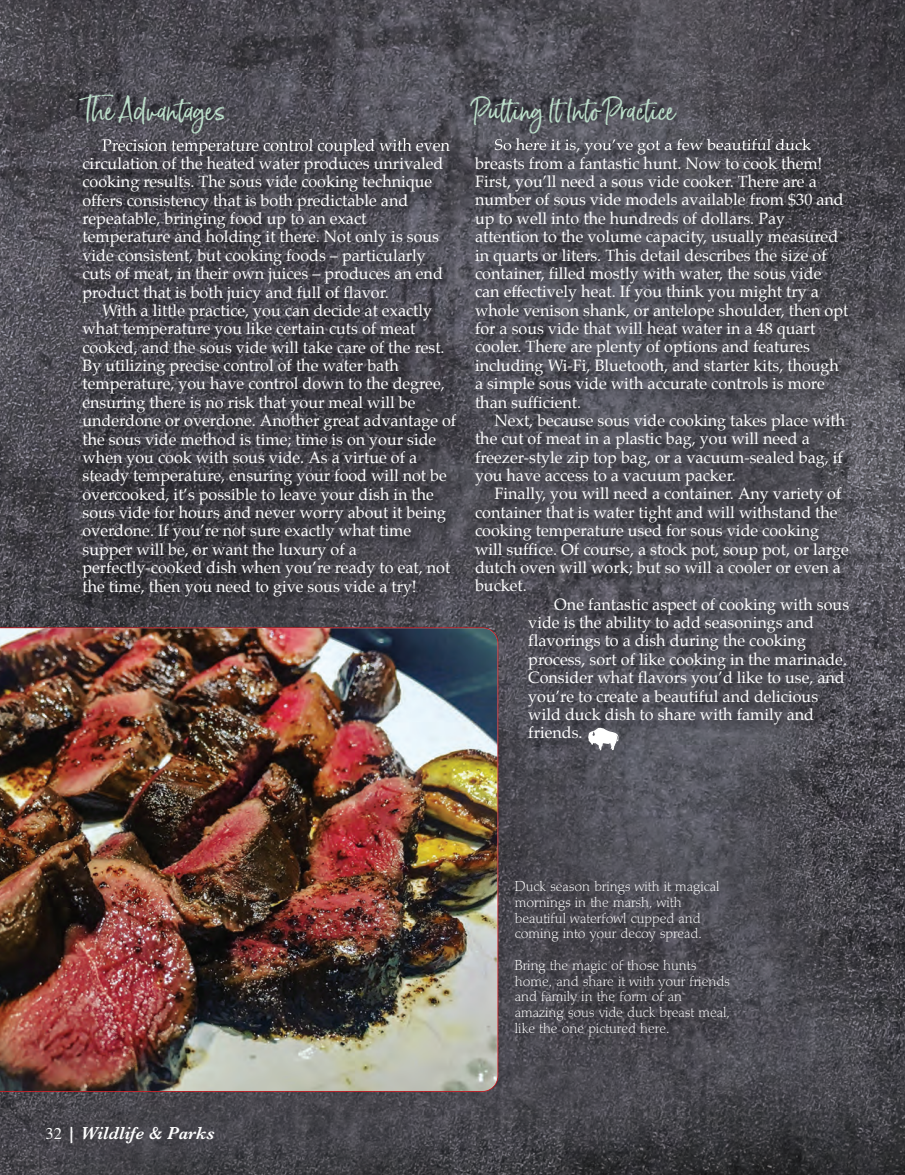
<style>
.page{position:relative;width:905px;height:1175px;background:#fff}
.page>*{position:absolute;margin:0;border:0;box-sizing:border-box;transform-origin:0 0}
.t1{font:27px "Born Ready Upright";color:#bee1cc}
.t2{font:italic 600 18px "Baskerville";color:#fff}
.t3{font:16.2px "Palatino";color:#fff}
.t4{font:15px/15.8px "Palton Light DTC";color:#fff}
.s1{font-family:"Times";font-weight:400;font-style:normal;font-size:16.5px}
</style>
<div class="page">
<img style="left:0;top:0;width:904px;height:1174px">
<img style="left:900px;top:37px;width:4px;height:1072px">
<img style="left:58px;top:74px;width:828px;height:1039px">
<img style="left:61px;top:72px;width:811px;height:75px">
<img style="left:102px;top:139px;width:33px;height:8px">
<svg style="left:588px;top:727px;width:30px;height:23px"></svg>
<img style="left:495px;top:138px;width:37px;height:9px">
<img style="left:0;top:627px;width:498px;height:464px">
<p class="t1" style="left:82px;top:93px;width:145px">The Advantages</p>
<p class="t1" style="left:473px;top:93px;width:205px">Putting It Into Practice</p>
<p class="t3" style="left:102px;top:137px;width:349px">Precision temperature control coupled with even</p>
<p class="t3" style="left:82px;top:156px;width:362px">circulation of the heated water produces unrivaled</p>
<p class="t3" style="left:82px;top:174px;width:351px">cooking results. The sous vide cooking technique</p>
<p class="t3" style="left:82px;top:192px;width:327px">offers consistency that is both predictable and</p>
<p class="t3" style="left:82px;top:211px;width:285px">repeatable, bringing food up to an exact</p>
<p class="t3" style="left:82px;top:229px;width:358px">temperature and holding it there. Not only is sous</p>
<p class="t3" style="left:82px;top:247px;width:345px">vide consistent, but cooking foods – particularly</p>
<p class="t3" style="left:82px;top:266px;width:362px">cuts of meat, in their own juices – produces an end</p>
<p class="t3" style="left:82px;top:284px;width:308px">product that is both juicy and full of flavor.</p>
<p class="t3" style="left:102px;top:302px;width:331px">With a little practice, you can decide at exactly</p>
<p class="t3" style="left:82px;top:321px;width:334px">what temperature you like certain cuts of meat</p>
<p class="t3" style="left:82px;top:339px;width:363px">cooked, and the sous vide will take care of the rest.</p>
<p class="t3" style="left:82px;top:358px;width:318px">By utilizing precise control of the water bath</p>
<p class="t3" style="left:82px;top:376px;width:364px">temperature, you have control down to the degree,</p>
<p class="t3" style="left:82px;top:394px;width:334px">ensuring there is no risk that your meal will be</p>
<p class="t3" style="left:82px;top:413px;width:375px">underdone or overdone. Another great advantage of</p>
<p class="t3" style="left:82px;top:431px;width:355px">the sous vide method is time; time is on your side</p>
<p class="t3" style="left:82px;top:449px;width:336px">when you cook with sous vide. As a virtue of a</p>
<p class="t3" style="left:82px;top:468px;width:366px">steady temperature, ensuring your food will not be</p>
<p class="t3" style="left:82px;top:486px;width:353px">overcooked, it’s possible to leave your dish in the</p>
<p class="t3" style="left:82px;top:504px;width:365px">sous vide for hours and never worry about it being</p>
<p class="t3" style="left:82px;top:523px;width:330px">overdone. If you’re not sure exactly what time</p>
<p class="t3" style="left:82px;top:541px;width:276px">supper will be, or want the luxury of a</p>
<p class="t3" style="left:82px;top:560px;width:369px">perfectly-cooked dish when you’re ready to eat, not</p>
<p class="t3" style="left:82px;top:578px;width:335px">the time, then you need to give sous vide a try!</p>
<p class="t3" style="left:494px;top:137px;width:318px">So here it is, you’ve got a few beautiful duck</p>
<p class="t3" style="left:475px;top:155px;width:348px">breasts from a fantastic hunt. Now to cook them!</p>
<p class="t3" style="left:475px;top:174px;width:343px">First, you’ll need a sous vide cooker. There are a</p>
<p class="t3" style="left:475px;top:192px;width:370px">number of sous vide models available from $30 and</p>
<p class="t3" style="left:475px;top:210px;width:311px">up to well into the hundreds of dollars. Pay</p>
<p class="t3" style="left:475px;top:229px;width:364px">attention to the volume capacity, usually measured</p>
<p class="t3" style="left:475px;top:247px;width:353px">in quarts or liters. This detail describes the size of</p>
<p class="t3" style="left:475px;top:265px;width:348px">container, filled mostly with water, the sous vide</p>
<p class="t3" style="left:475px;top:284px;width:345px">can effectively heat. If you think you might try a</p>
<p class="t3" style="left:475px;top:302px;width:375px">whole venison shank, or antelope shoulder, then opt</p>
<p class="t3" style="left:475px;top:321px;width:342px">for a sous vide that will heat water in a 48 quart</p>
<p class="t3" style="left:475px;top:339px;width:336px">cooler. There are plenty of options and features</p>
<p class="t3" style="left:475px;top:357px;width:365px">including Wi-Fi, Bluetooth, and starter kits, though</p>
<p class="t3" style="left:475px;top:376px;width:351px">a simple sous vide with accurate controls is more</p>
<p class="t3" style="left:475px;top:394px;width:108px">than sufficient.</p>
<p class="t3" style="left:494px;top:412px;width:352px">Next, because sous vide cooking takes place with</p>
<p class="t3" style="left:475px;top:431px;width:336px">the cut of meat in a plastic bag, you will need a</p>
<p class="t3" style="left:475px;top:449px;width:369px">freezer-style zip top bag, or a vacuum-sealed bag, if</p>
<p class="t3" style="left:475px;top:468px;width:262px">you have access to a vacuum packer.</p>
<p class="t3" style="left:494px;top:486px;width:348px">Finally, you will need a container. Any variety of</p>
<p class="t3" style="left:475px;top:504px;width:364px">container that is water tight and will withstand the</p>
<p class="t3" style="left:475px;top:523px;width:345px">cooking temperature used for sous vide cooking</p>
<p class="t3" style="left:475px;top:541px;width:375px">will suffice. Of course, a stock pot, soup pot, or large</p>
<p class="t3" style="left:475px;top:559px;width:367px">dutch oven will work; but so will a cooler or even a</p>
<p class="t3" style="left:475px;top:578px;width:53px">bucket.</p>
<p class="t3" style="left:554px;top:596px;width:296px">One fantastic aspect of cooking with sous</p>
<p class="t3" style="left:528px;top:614px;width:287px">vide is the ability to add seasonings and</p>
<p class="t3" style="left:528px;top:633px;width:279px">flavorings to a dish during the cooking</p>
<p class="t3" style="left:528px;top:651px;width:320px">process, sort of like cooking in the marinade.</p>
<p class="t3" style="left:528px;top:670px;width:318px">Consider what flavors you’d like to use, and</p>
<p class="t3" style="left:528px;top:688px;width:291px">you’re to create a beautiful and delicious</p>
<p class="t3" style="left:528px;top:706px;width:287px">wild duck dish to share with family and</p>
<p class="t3" style="left:528px;top:725px;width:56px">friends.</p>
<p class="t2" style="left:46px;top:1122px;width:170px"><span class="s1">32</span> | Wildlife &amp; Parks</p>
<p class="t4" style="left:515px;top:879px;width:206px">Duck season brings with it magical mornings in the marsh, with beautiful waterfowl cupped and coming into your decoy spread.</p>
<p class="t4" style="left:515px;top:958px;width:216px">Bring the magic of those hunts home, and share it with your friends and family in the form of an amazing sous vide duck breast meal, like the one pictured here.</p>
</div>
